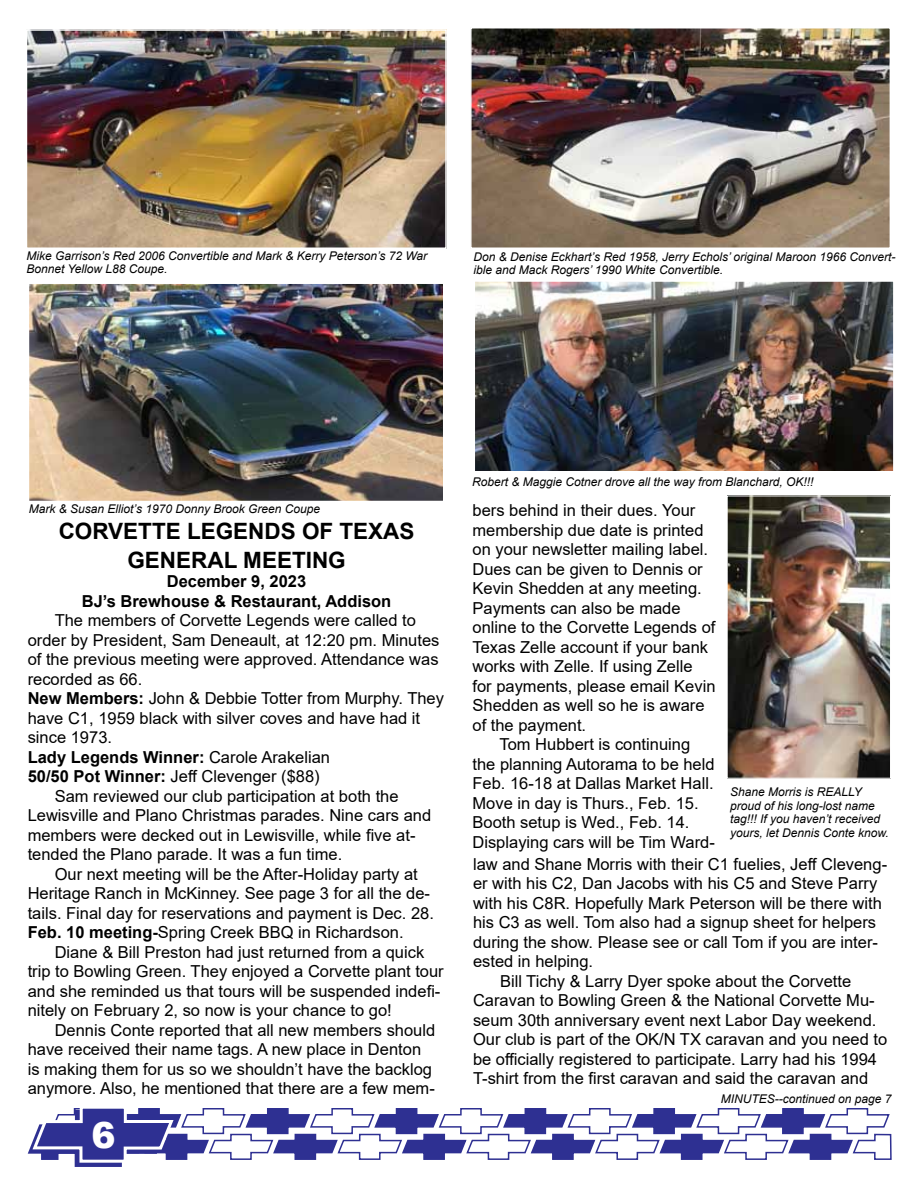
<style>
.page{position:relative;width:918px;height:1188px;background:#fff}
.page>*{position:absolute;margin:0;border:0;box-sizing:border-box;transform-origin:0 0}
.t1{font:900 36px "Arial";color:#fff}
.t2{font:700 22.5px/28.5px "Arial";color:#000;text-align:center}
.t3{font:16.5px "Arial";color:#000}
.t4{font:700 16.5px/19.5px "Arial";color:#000;text-align:center}
.t5{font:italic 12px/13.5px "Arial";color:#000}
.s1{font-weight:700}
.s2{font-weight:400}
</style>
<div class="page">
<svg style="left:27px;top:1108px;width:865px;height:59px"></svg>
<img style="left:29px;top:32px;width:415px;height:214px">
<div style="left:26px;top:29px;width:421px;height:220px;border:2px solid #fff"></div>
<img style="left:473px;top:30px;width:415px;height:216px">
<div style="left:470px;top:27px;width:421px;height:222px;border:2px solid #fff"></div>
<img style="left:31px;top:285px;width:411px;height:214px">
<div style="left:28px;top:282px;width:421px;height:220px;border:2px solid #fff"></div>
<img style="left:477px;top:283px;width:415px;height:186px">
<div style="left:474px;top:280px;width:421px;height:192px;border:2px solid #fff"></div>
<img style="left:729px;top:498px;width:160px;height:279px">
<div style="left:727px;top:496px;width:164px;height:283px;border:1px solid #fff"></div>
<p class="t5" style="left:26px;top:249px;width:402px">Mike Garrison’s Red 2006 Convertible and Mark &amp; Kerry Peterson’s 72 War<br>Bonnet Yellow L88 Coupe.</p>
<p class="t5" style="left:474px;top:250px;width:424px">Don &amp; Denise Eckhart’s Red 1958, Jerry Echols’ original Maroon 1966 Convert&shy;ible and Mack Rogers’ 1990 White Convertible.</p>
<p class="t5" style="left:29px;top:502px;width:293px">Mark &amp; Susan Elliot’s 1970 Donny Brook Green Coupe</p>
<h2 class="t2" style="left:59px;top:517px;width:357px">CORVETTE LEGENDS OF TEXAS<br>GENERAL MEETING</h2>
<p class="t4" style="left:82px;top:572px;width:311px">December 9, 2023<br>BJ’s Brewhouse &amp; Restaurant, Addison</p>
<p class="t3" style="left:55px;top:609px;width:363px">The members of Corvette Legends were called to</p>
<p class="t3" style="left:28px;top:629px;width:413px">order by President, Sam Deneault, at 12:20 pm. Minutes</p>
<p class="t3" style="left:28px;top:648px;width:412px">of the previous meeting were approved. Attendance was</p>
<p class="t3" style="left:28px;top:668px;width:116px">recorded as 66.</p>
<p class="t3" style="left:28px;top:687px;width:418px"><span class="s1">New Members:</span> John &amp; Debbie Totter from Murphy. They</p>
<p class="t3" style="left:28px;top:707px;width:394px">have C1, 1959 black with silver coves and have had it</p>
<p class="t3" style="left:28px;top:726px;width:86px">since 1973.</p>
<p class="t4" style="left:28px;top:748px;width:304px">Lady Legends Winner: <span class="s2">Carole Arakelian</span></p>
<p class="t3" style="left:28px;top:765px;width:294px"><span class="s1">50/50 Pot Winner:</span> Jeff Clevenger ($88)</p>
<p class="t3" style="left:55px;top:785px;width:345px">Sam reviewed our club participation at both the</p>
<p class="t3" style="left:28px;top:804px;width:405px">Lewisville and Plano Christmas parades. Nine cars and</p>
<p class="t3" style="left:28px;top:824px;width:389px">members were decked out in Lewisville, while five at-</p>
<p class="t3" style="left:28px;top:843px;width:316px">tended the Plano parade. It was a fun time.</p>
<p class="t3" style="left:55px;top:863px;width:365px">Our next meeting will be the After-Holiday party at</p>
<p class="t3" style="left:28px;top:882px;width:404px">Heritage Ranch in McKinney. See page 3 for all the de-</p>
<p class="t3" style="left:28px;top:902px;width:408px">tails. Final day for reservations and payment is Dec. 28.</p>
<p class="t3" style="left:28px;top:921px;width:377px"><span class="s1">Feb. 10 meeting-</span>Spring Creek BBQ in Richardson.</p>
<p class="t3" style="left:55px;top:941px;width:371px">Diane &amp; Bill Preston had just returned from a quick</p>
<p class="t3" style="left:28px;top:960px;width:418px">trip to Bowling Green. They enjoyed a Corvette plant tour</p>
<p class="t3" style="left:28px;top:980px;width:414px">and she reminded us that tours will be suspended indefi-</p>
<p class="t3" style="left:28px;top:999px;width:366px">nitely on February 2, so now is your chance to go!</p>
<p class="t3" style="left:55px;top:1019px;width:382px">Dennis Conte reported that all new members should</p>
<p class="t3" style="left:28px;top:1038px;width:395px">have received their name tags. A new place in Denton</p>
<p class="t3" style="left:28px;top:1058px;width:406px">is making them for us so we shouldn’t have the backlog</p>
<p class="t3" style="left:28px;top:1077px;width:409px">anymore. Also, he mentioned that there are a few mem-</p>
<h1 class="t1" style="left:91px;top:1109px;width:26px">6</h1>
<p class="t5" style="left:472px;top:475px;width:343px">Robert &amp; Maggie Cotner drove all the way from Blanchard, OK!!!</p>
<p class="t3" style="left:472px;top:499px;width:224px">bers behind in their dues. Your</p>
<p class="t3" style="left:472px;top:518px;width:233px">membership due date is printed</p>
<p class="t3" style="left:472px;top:538px;width:237px">on your newsletter mailing label.</p>
<p class="t3" style="left:472px;top:557px;width:232px">Dues can be given to Dennis or</p>
<p class="t3" style="left:472px;top:577px;width:231px">Kevin Shedden at any meeting.</p>
<p class="t3" style="left:472px;top:596px;width:210px">Payments can also be made</p>
<p class="t3" style="left:472px;top:616px;width:245px">online to the Corvette Legends of</p>
<p class="t3" style="left:472px;top:635px;width:237px">Texas Zelle account if your bank</p>
<p class="t3" style="left:472px;top:655px;width:222px">works with Zelle. If using Zelle</p>
<p class="t3" style="left:472px;top:674px;width:245px">for payments, please email Kevin</p>
<p class="t3" style="left:472px;top:694px;width:234px">Shedden as well so he is aware</p>
<p class="t3" style="left:472px;top:713px;width:115px">of the payment.</p>
<p class="t3" style="left:499px;top:733px;width:192px">Tom Hubbert is continuing</p>
<p class="t3" style="left:472px;top:752px;width:244px">the planning Autorama to be held</p>
<p class="t3" style="left:472px;top:772px;width:243px">Feb. 16-18 at Dallas Market Hall.</p>
<p class="t3" style="left:472px;top:791px;width:228px">Move in day is Thurs., Feb. 15.</p>
<p class="t3" style="left:472px;top:811px;width:219px">Booth setup is Wed., Feb. 14.</p>
<p class="t3" style="left:472px;top:830px;width:244px">Displaying cars will be Tim Ward-</p>
<p class="t3" style="left:473px;top:852px;width:416px">law and Shane Morris with their C1 fuelies, Jeff Cleveng-</p>
<p class="t3" style="left:473px;top:872px;width:406px">er with his C2, Dan Jacobs with his C5 and Steve Parry</p>
<p class="t3" style="left:473px;top:891px;width:410px">with his C8R. Hopefully Mark Peterson will be there with</p>
<p class="t3" style="left:473px;top:911px;width:405px">his C3 as well. Tom also had a signup sheet for helpers</p>
<p class="t3" style="left:473px;top:930px;width:407px">during the show. Please see or call Tom if you are inter-</p>
<p class="t3" style="left:473px;top:950px;width:122px">ested in helping.</p>
<p class="t3" style="left:500px;top:969px;width:353px">Bill Tichy &amp; Larry Dyer spoke about the Corvette</p>
<p class="t3" style="left:473px;top:989px;width:403px">Caravan to Bowling Green &amp; the National Corvette Mu-</p>
<p class="t3" style="left:473px;top:1008px;width:405px">seum 30th anniversary event next Labor Day weekend.</p>
<p class="t3" style="left:473px;top:1028px;width:416px">Our club is part of the OK/N TX caravan and you need to</p>
<p class="t3" style="left:473px;top:1047px;width:406px">be officially registered to participate. Larry had his 1994</p>
<p class="t3" style="left:473px;top:1067px;width:397px">T-shirt from the first caravan and said the caravan and</p>
<p class="t5" style="left:730px;top:786px;width:160px">Shane Morris is REALLY proud of his long-lost name tag!!! If you haven’t received yours, let Dennis Conte know.</p>
<p class="t5" style="left:721px;top:1092px;width:172px">MINUTES--continued on page 7</p>
</div>
